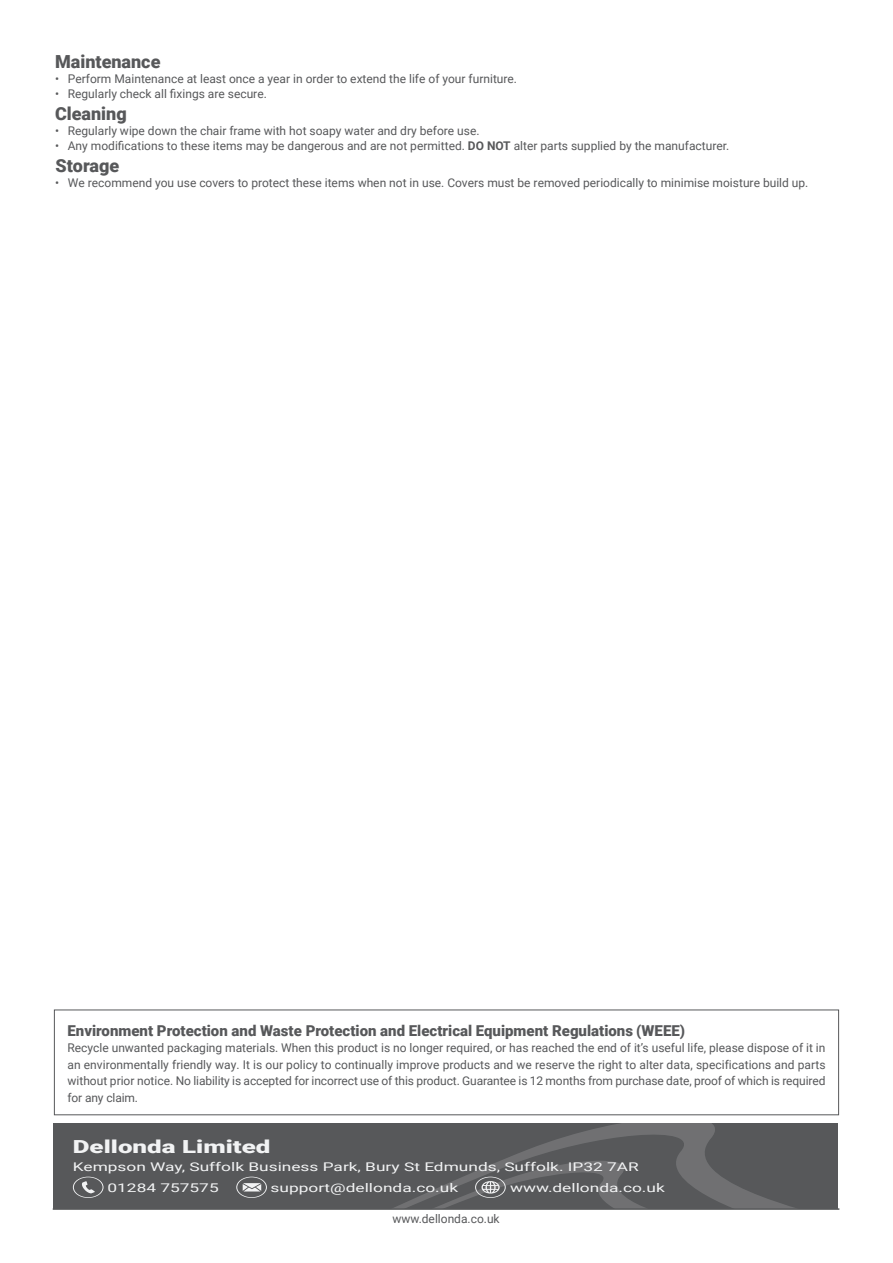
<style>
.page{position:relative;width:893px;height:1263px;background:#fff}
.page>*{position:absolute;margin:0;border:0;box-sizing:border-box;transform-origin:0 0}
.Section_Header{font:900 18px "Roboto";color:#57585a}
.t1{font:900 18px "Roboto";color:#f2f3f4;scale:1.44 1}
.Body{font:900 18px "Roboto";color:#57585a}
.Section_Header-2{font:900 15px "Roboto";color:#57585a}
.Weee_Regulation_Body{font:12px/16.5px "Roboto";color:#57585a;text-align:justify}
.t2{font:12px/21px "Roboto";color:#f2f3f4;scale:1.44 1}
.Page_Footer{font:12px "Roboto";color:#57585a}
.s1{font-weight:700}
</style>
<div class="page">
<div style="left:54px;top:1009px;width:785px;height:106px;border:1px solid #57585a"></div>
<div style="left:53px;top:1124px;width:785px;height:85px;background:#57585a"></div>
<svg style="left:73px;top:1177px;width:31px;height:21px"></svg>
<svg style="left:236px;top:1177px;width:31px;height:21px"></svg>
<svg style="left:394px;top:1124px;width:400px;height:84px"></svg>
<hr style="left:53px;top:1208px;width:786px;height:2px;background:#57585a">
<p class="Section_Header" style="left:55px;top:48px;width:107px">Maintenance</p>
<p class="Weee_Regulation_Body" style="left:55px;top:70px;width:464px">• Perform Maintenance at least once a year in order to extend the life of your furniture.</p>
<p class="Weee_Regulation_Body" style="left:55px;top:85px;width:213px">• Regularly check all fixings are secure.</p>
<p class="Section_Header" style="left:55px;top:101px;width:73px">Cleaning</p>
<p class="Weee_Regulation_Body" style="left:55px;top:122px;width:426px">• Regularly wipe down the chair frame with hot soapy water and dry before use.</p>
<p class="Weee_Regulation_Body" style="left:55px;top:137px;width:676px">• Any modifications to these items may be dangerous and are not permitted. <span class="s1">DO NOT</span> alter parts supplied by the manufacturer.</p>
<p class="Body" style="left:55px;top:153px;width:65px">Storage</p>
<p class="Weee_Regulation_Body" style="left:55px;top:174px;width:755px">• We recommend you use covers to protect these items when not in use. Covers must be removed periodically to minimise moisture build up.</p>
<p class="Section_Header-2" style="left:68px;top:1020px;width:619px">Environment Protection and Waste Protection and Electrical Equipment Regulations (WEEE)</p>
<p class="Weee_Regulation_Body" style="left:68px;top:1039px;width:760px">Recycle unwanted packaging materials. When this product is no longer required, or has reached the end of it’s useful life, please dispose of it in an environmentally friendly way. It is our policy to continually improve products and we reserve the right to alter data, specifications and parts without prior notice. No liability is accepted for incorrect use of this product. Guarantee is 12 months from purchase date, proof of which is required for any claim.</p>
<p class="t1" style="left:73px;top:1133px;width:139px">Dellonda Limited</p>
<p class="t2" style="left:107px;top:1155px;width:371px;text-indent:-35px">Kempson Way, Suffolk Business Park, Bury St Edmunds, Suffolk. IP32 7AR<br>01284 757575</p>
<p class="t2" style="left:271px;top:1176px;width:132px">support@dellonda.co.uk</p>
<p class="t2" style="left:510px;top:1176px;width:109px">www.dellonda.co.uk</p>
<p class="Page_Footer" style="left:392px;top:1210px;width:109px">www.dellonda.co.uk</p>
</div>
